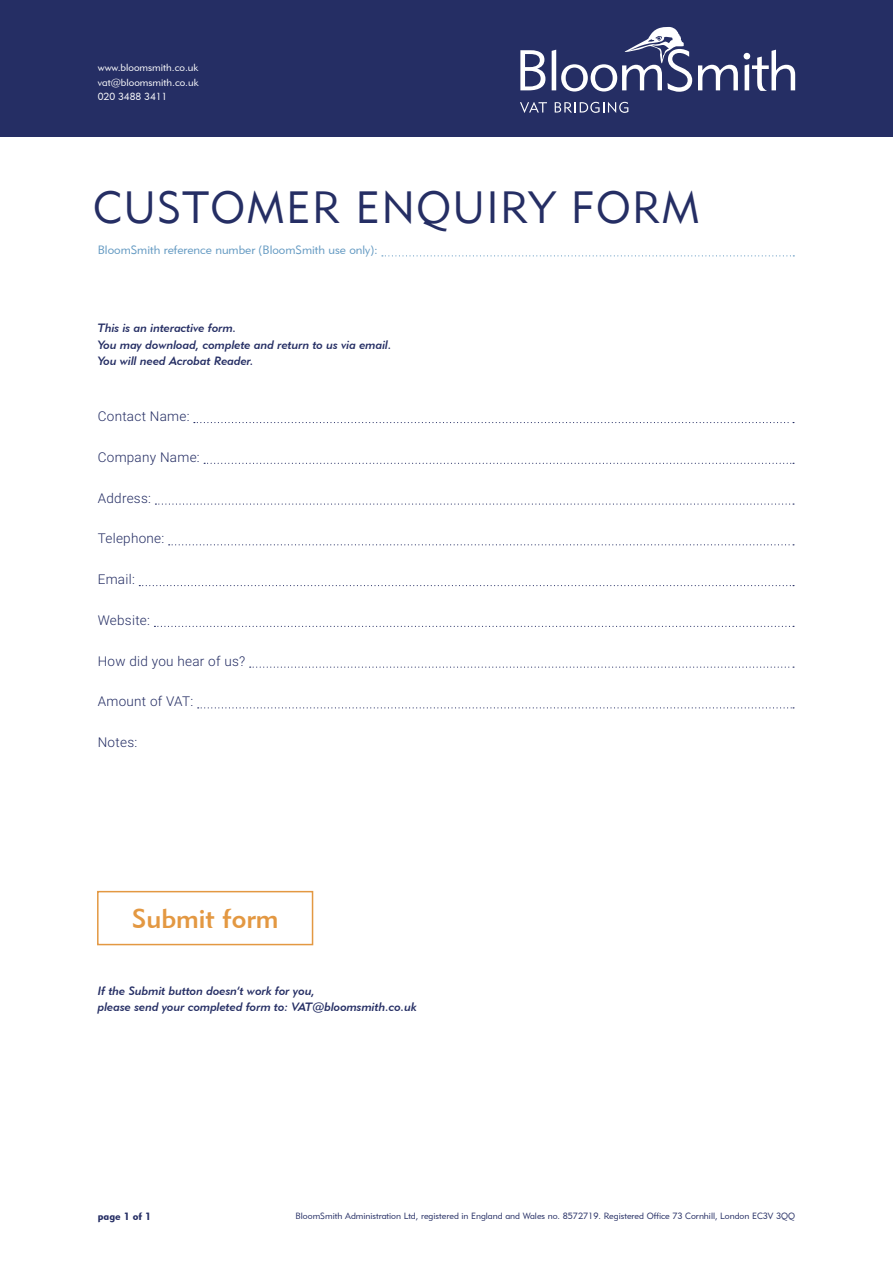
<style>
.page{position:relative;width:893px;height:1263px;background:#fff}
.page>*{position:absolute;margin:0;border:0;box-sizing:border-box;transform-origin:0 0}
.t1{font:45px "Geometric 415 BT Lite A";letter-spacing:.03em;color:#252e64}
.t2{font:27px "Geometric 415 BT Medium A";color:#e39842}
.t3{font:300 13.5px "Roboto";letter-spacing:.02em;color:#252e64}
.t4{font:12px/16.5px "Geometric 415 BT Medium Italic A";color:#252e64}
.t5{font:12px "Geometric 415 BT Lite A";color:#6198c1}
.t6{font:10.5px "Geometric 415 BT Black A";color:#252e64}
.t7{font:10.2px/14.2px "Geometric 415 BT Lite A";color:#fff;text-align:justify}
.t8{font:9px "Geometric 415 BT Lite A";color:#252e64}
</style>
<div class="page">
<div style="left:0;top:0;width:893px;height:136px;background:#252e64"></div>
<svg style="left:520px;top:50px;width:25px;height:40px"></svg>
<svg style="left:698px;top:65px;width:40px;height:25px"></svg>
<svg style="left:744px;top:50px;width:51px;height:41px"></svg>
<svg style="left:552px;top:27px;width:140px;height:65px"></svg>
<svg style="left:520px;top:102px;width:27px;height:11px"></svg>
<svg style="left:555px;top:102px;width:73px;height:11px"></svg>
<svg style="left:382px;top:255px;width:412px;height:1px"></svg>
<svg style="left:194px;top:422px;width:600px;height:1px"></svg>
<svg style="left:204px;top:463px;width:590px;height:1px"></svg>
<svg style="left:155px;top:503px;width:639px;height:2px"></svg>
<svg style="left:169px;top:544px;width:625px;height:1px"></svg>
<svg style="left:139px;top:585px;width:655px;height:1px"></svg>
<svg style="left:154px;top:626px;width:640px;height:1px"></svg>
<svg style="left:250px;top:666px;width:544px;height:2px"></svg>
<svg style="left:198px;top:707px;width:596px;height:1px"></svg>
<div style="left:97px;top:891px;width:216px;height:54px;border:2px solid #e39842"></div>
<p class="t7" style="left:98px;top:61px;width:102px">www.bloomsmith.co.uk vat@bloomsmith.co.uk 020 3488 3411</p>
<h1 class="t1" style="left:93px;top:180px;width:608px">CUSTOMER ENQUIRY FORM</h1>
<p class="t5" style="left:98px;top:243px;width:282px">BloomSmith reference number (BloomSmith use only):</p>
<p class="t4" style="left:98px;top:320px;width:295px">This is an interactive form.<br>You may download, complete and return to us via email.<br>You will need Acrobat Reader.</p>
<p class="t3" style="left:98px;top:407px;width:93px">Contact Name:</p>
<p class="t3" style="left:98px;top:447px;width:103px">Company Name:</p>
<p class="t3" style="left:98px;top:488px;width:55px">Address:</p>
<p class="t3" style="left:98px;top:529px;width:68px">Telephone:</p>
<p class="t3" style="left:98px;top:570px;width:39px">Email:</p>
<p class="t3" style="left:98px;top:611px;width:54px">Website:</p>
<p class="t3" style="left:98px;top:651px;width:149px">How did you hear of us?</p>
<p class="t3" style="left:98px;top:692px;width:97px">Amount of VAT:</p>
<p class="t3" style="left:98px;top:733px;width:41px">Notes:</p>
<h2 class="t2" style="left:132px;top:902px;width:148px">Submit form</h2>
<p class="t4" style="left:98px;top:982px;width:320px">If the Submit button doesn’t work for you,<br>please send your completed form to: VAT@bloomsmith.co.uk</p>
<p class="t6" style="left:98px;top:1210px;width:55px">page 1 of 1</p>
<p class="t8" style="left:296px;top:1210px;width:501px">BloomSmith Administration Ltd, registered in England and Wales no. 8572719. Registered Office 73 Cornhill, London EC3V 3QQ</p>
</div>
